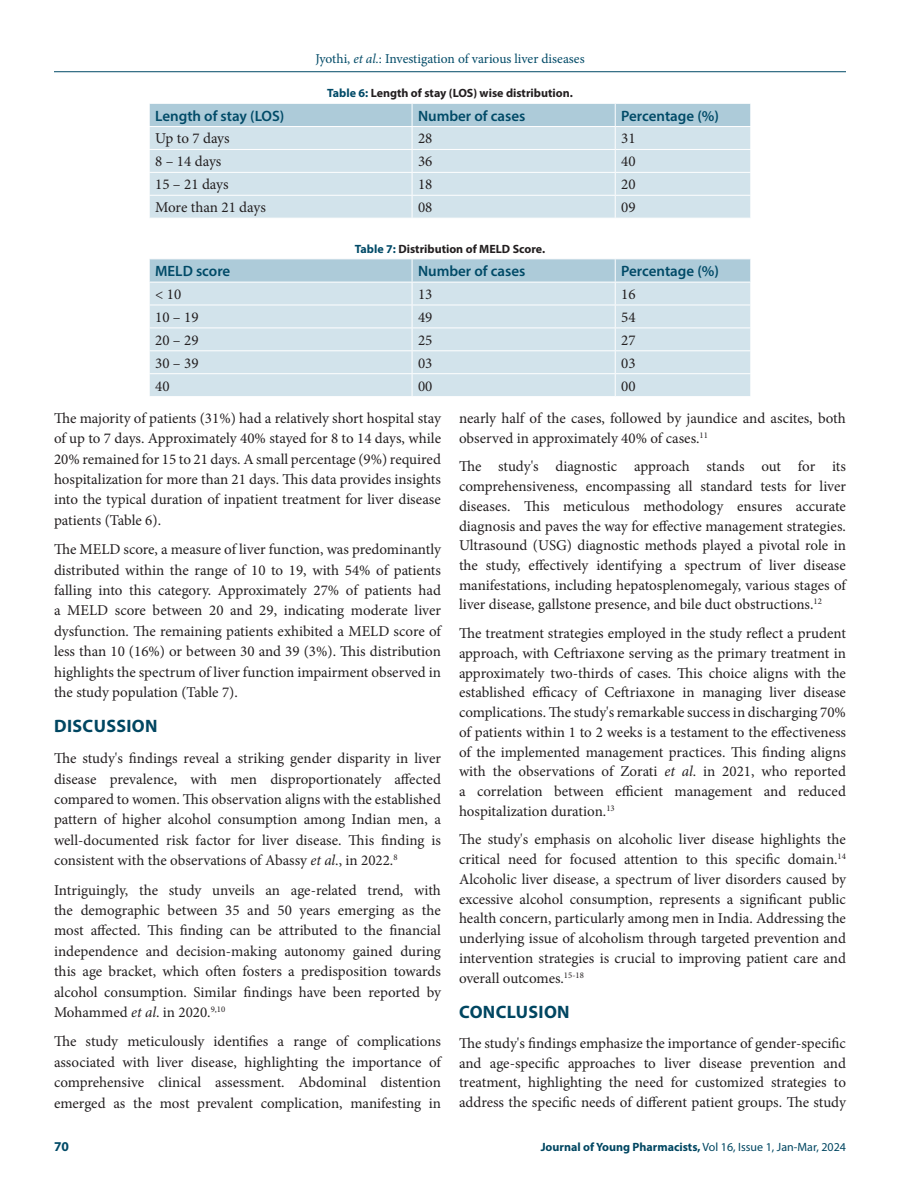
<style>
.page{position:relative;width:918px;height:1188px;background:#fff}
.page>*{position:absolute;margin:0;border:0;box-sizing:border-box;transform-origin:0 0}
.Heading_1{font:700 18px "Myriad Pro";letter-spacing:.02em;color:#004661}
.Body_text{font:15px/19.8px "Minion Pro";color:#231f20;text-align:justify}
.Body_text__FO{font:15px/20.4px "Minion Pro";color:#231f20;text-align:justify}
.Table_Body{font:15px "Minion Pro";color:#231f20}
.Table_Header{font:600 15px "Myriad Pro";color:#004a67}
.t1{font:13.5px "Minion Pro";color:#004a67}
.t2{font:700 13.5px "Myriad Pro";color:#004a67}
.Table_Caption{font:700 12px "Myriad Pro";color:#231f20}
.t3{font:700 12px "Myriad Pro";color:#004661}
.s1{font-style:italic}
.s2{color:#004a67}
.s3{font-weight:400}
</style>
<div class="page">
<hr style="left:54px;top:71px;width:792px;height:1px;background:#004a67">
<svg style="left:149px;top:103px;width:602px;height:115px;background:#cddfe8"></svg>
<svg style="left:149px;top:259px;width:602px;height:137px;background:#cee0e8"></svg>
<p class="t1" style="left:315px;top:50px;width:271px">Jyothi, <span class="s1">et al.</span>: Investigation of various liver diseases</p>
<p class="Table_Caption" style="left:327px;top:85px;width:247px"><span class="s2">Table 6:</span> Length of stay (LOS) wise distribution.</p>
<p class="Table_Header" style="left:155px;top:106px;width:131px">Length of stay (LOS)</p>
<p class="Table_Header" style="left:418px;top:106px;width:109px">Number of cases</p>
<p class="Table_Header" style="left:621px;top:106px;width:99px">Percentage (%)</p>
<p class="Table_Body" style="left:155px;top:129px;width:76px">Up to 7 days</p>
<p class="Table_Body" style="left:418px;top:129px;width:16px">28</p>
<p class="Table_Body" style="left:621px;top:129px;width:16px">31</p>
<p class="Table_Body" style="left:155px;top:152px;width:68px">8 – 14 days</p>
<p class="Table_Body" style="left:418px;top:152px;width:16px">36</p>
<p class="Table_Body" style="left:621px;top:152px;width:16px">40</p>
<p class="Table_Body" style="left:155px;top:174px;width:75px">15 – 21 days</p>
<p class="Table_Body" style="left:418px;top:174px;width:16px">18</p>
<p class="Table_Body" style="left:621px;top:174px;width:16px">20</p>
<p class="Table_Body" style="left:155px;top:197px;width:112px">More than 21 days</p>
<p class="Table_Body" style="left:418px;top:197px;width:16px">08</p>
<p class="Table_Body" style="left:621px;top:197px;width:16px">09</p>
<p class="Table_Caption" style="left:355px;top:241px;width:192px"><span class="s2">Table 7:</span> Distribution of MELD Score.</p>
<p class="Table_Header" style="left:155px;top:262px;width:77px">MELD score</p>
<p class="Table_Header" style="left:418px;top:262px;width:109px">Number of cases</p>
<p class="Table_Header" style="left:621px;top:262px;width:99px">Percentage (%)</p>
<p class="Table_Body" style="left:155px;top:284px;width:28px">&lt; 10</p>
<p class="Table_Body" style="left:418px;top:284px;width:16px">13</p>
<p class="Table_Body" style="left:621px;top:284px;width:16px">16</p>
<p class="Table_Body" style="left:155px;top:307px;width:45px">10 – 19</p>
<p class="Table_Body" style="left:418px;top:307px;width:16px">49</p>
<p class="Table_Body" style="left:621px;top:307px;width:16px">54</p>
<p class="Table_Body" style="left:155px;top:330px;width:45px">20 – 29</p>
<p class="Table_Body" style="left:418px;top:330px;width:16px">25</p>
<p class="Table_Body" style="left:621px;top:330px;width:16px">27</p>
<p class="Table_Body" style="left:155px;top:353px;width:45px">30 – 39</p>
<p class="Table_Body" style="left:418px;top:353px;width:16px">03</p>
<p class="Table_Body" style="left:621px;top:353px;width:16px">03</p>
<p class="Table_Body" style="left:155px;top:376px;width:16px">40</p>
<p class="Table_Body" style="left:418px;top:376px;width:16px">00</p>
<p class="Table_Body" style="left:621px;top:376px;width:16px">00</p>
<p class="Body_text" style="left:54px;top:408px;width:389px;line-height:20.4px">The majority of patients (31%) had a relatively short hospital stay of up to 7 days. Approximately 40% stayed for 8 to 14 days, while 20% remained for 15 to 21 days. A small percentage (9%) required hospitalization for more than 21 days. This data provides insights into the typical duration of inpatient treatment for liver disease patients (Table 6).</p>
<p class="Body_text" style="left:54px;top:539px;width:389px;line-height:20.4px">The MELD score, a measure of liver function, was predominantly distributed within the range of 10 to 19, with 54% of patients falling into this category. Approximately 27% of patients had a MELD score between 20 and 29, indicating moderate liver dysfunction. The remaining patients exhibited a MELD score of less than 10 (16%) or between 30 and 39 (3%). This distribution highlights the spectrum of liver function impairment observed in the study population (Table 7).</p>
<p class="Heading_1" style="left:54px;top:715px;width:105px">DISCUSSION</p>
<p class="Body_text__FO" style="left:54px;top:748px;width:389px">The study's findings reveal a striking gender disparity in liver disease prevalence, with men disproportionately affected compared to women. This observation aligns with the established pattern of higher alcohol consumption among Indian men, a well-documented risk factor for liver disease. This finding is consistent with the observations of Abassy <span class="s1">et al</span>., in 2022.<sup>8</sup></p>
<p class="Body_text" style="left:54px;top:880px;width:389px;line-height:20.4px">Intriguingly, the study unveils an age-related trend, with the demographic between 35 and 50 years emerging as the most affected. This finding can be attributed to the financial independence and decision-making autonomy gained during this age bracket, which often fosters a predisposition towards alcohol consumption. Similar findings have been reported by Mohammed <span class="s1">et al</span>. in 2020.<sup>9,10</sup></p>
<p class="Body_text" style="left:54px;top:1031px;width:389px;line-height:20.4px">The study meticulously identifies a range of complications associated with liver disease, highlighting the importance of comprehensive clinical assessment. Abdominal distention emerged as the most prevalent complication, manifesting in</p>
<p class="Body_text" style="left:459px;top:408px;width:388px">nearly half of the cases, followed by jaundice and ascites, both observed in approximately 40% of cases.<sup>11</sup></p>
<p class="Body_text" style="left:459px;top:457px;width:389px">The study's diagnostic approach stands out for its comprehensiveness, encompassing all standard tests for liver diseases. This meticulous methodology ensures accurate diagnosis and paves the way for effective management strategies.<br>Ultrasound (USG) diagnostic methods played a pivotal role in the study, effectively identifying a spectrum of liver disease manifestations, including hepatosplenomegaly, various stages of liver disease, gallstone presence, and bile duct obstructions.<sup>12</sup></p>
<p class="Body_text" style="left:459px;top:624px;width:389px">The treatment strategies employed in the study reflect a prudent approach, with Ceftriaxone serving as the primary treatment in approximately two-thirds of cases. This choice aligns with the established efficacy of Ceftriaxone in managing liver disease complications. The study's remarkable success in discharging 70% of patients within 1 to 2 weeks is a testament to the effectiveness of the implemented management practices. This finding aligns with the observations of Zorati <span class="s1">et al</span>. in 2021, who reported a correlation between efficient management and reduced hospitalization duration.<sup>13</sup></p>
<p class="Body_text" style="left:459px;top:830px;width:389px">The study's emphasis on alcoholic liver disease highlights the critical need for focused attention to this specific domain.<sup>14<br></sup>Alcoholic liver disease, a spectrum of liver disorders caused by excessive alcohol consumption, represents a significant public health concern, particularly among men in India. Addressing the underlying issue of alcoholism through targeted prevention and intervention strategies is crucial to improving patient care and overall outcomes.<sup>15-18</sup></p>
<p class="Heading_1" style="left:459px;top:1000px;width:112px">CONCLUSION</p>
<p class="Body_text__FO" style="left:459px;top:1033px;width:389px;line-height:19.8px">The study's findings emphasize the importance of gender-specific and age-specific approaches to liver disease prevention and treatment, highlighting the need for customized strategies to address the specific needs of different patient groups. The study</p>
<p class="t2" style="left:54px;top:1137px;width:16px">70</p>
<p class="t3" style="left:541px;top:1139px;width:307px">Journal of Young Pharmacists, <span class="s3">Vol 16, Issue 1, Jan-Mar, 2024</span></p>
</div>
